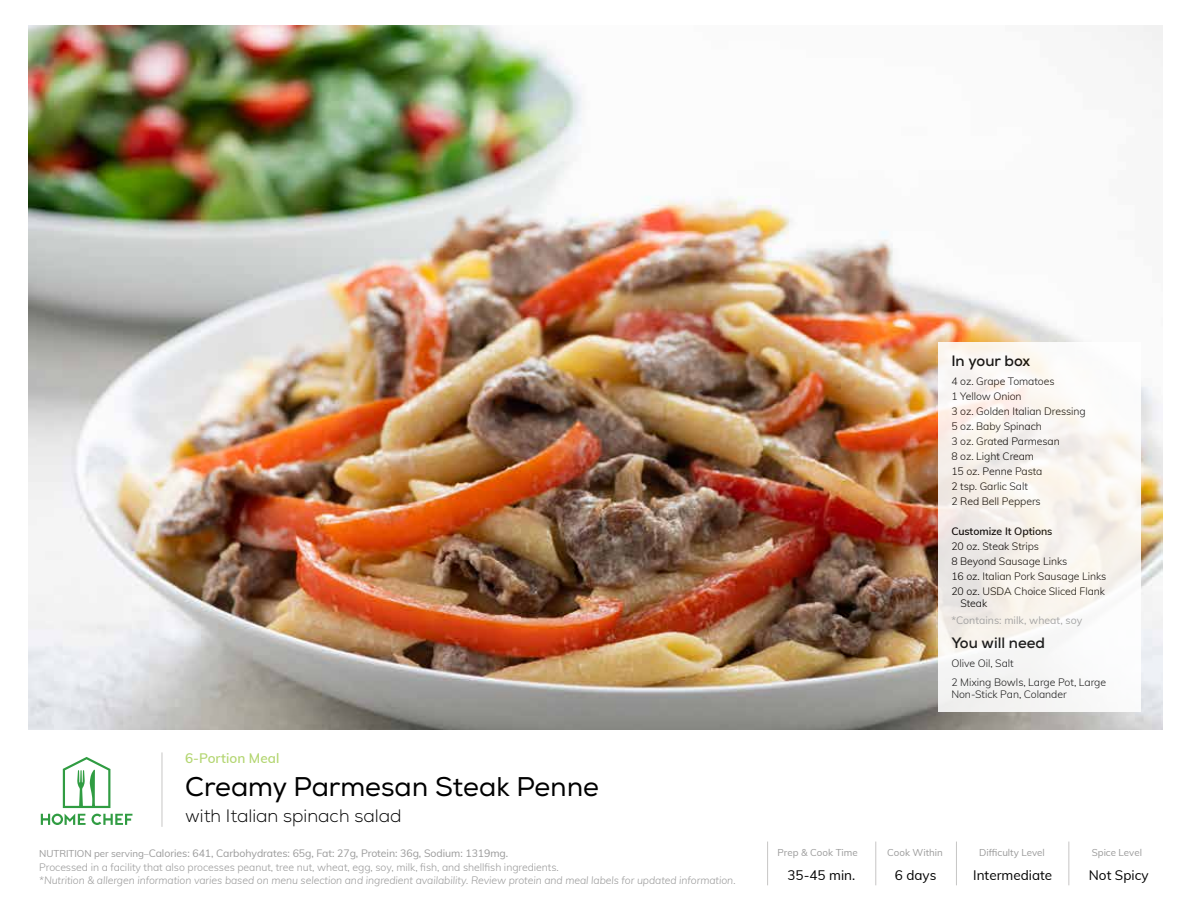
<style>
.page{position:relative;width:1188px;height:918px;background:#fff}
.page>*{position:absolute;margin:0;border:0;box-sizing:border-box;transform-origin:0 0}
.t1{font:27px "Nexa";color:#000}
.t2{font:300 18px "Nexa";color:#000}
.t3{font:700 15px "Nexa";color:#000}
.t4{font:13.5px "Muli";color:#000}
.t5{font:600 13.5px "Muli";color:#b4d672}
.t6{font:300 10.5px/15px "Muli";letter-spacing:-.005em;color:#000}
.t7{font:300 10.5px/13.5px "Muli";letter-spacing:-.005em;color:#9a9a9a}
.t8{font:italic 300 10.5px "Muli";letter-spacing:-.005em;color:#9a9a9a}
.t9{font:10.5px "Muli";color:#9a9a9a}
.t10{font:600 10.5px "Muli";letter-spacing:-.005em;color:#000}
.t11{font:9.75px "Muli";color:#9a9a9a}
.s1{font-weight:400;font-size:9.75px}
.s2{font-weight:400}
</style>
<div class="page">
<img style="left:29px;top:26px;width:1133px;height:704px">
<hr style="left:162px;top:752px;width:1px;height:75px;background:#c7c6c5">
<svg style="left:938px;top:342px;width:203px;height:369px;fill:#f9f5f1"></svg>
<svg style="left:41px;top:757px;width:91px;height:68px"></svg>
<hr style="left:875px;top:842px;width:1px;height:43px;background:#c7c6c5">
<hr style="left:956px;top:842px;width:1px;height:43px;background:#c7c6c5">
<hr style="left:1068px;top:842px;width:1px;height:43px;background:#c7c6c5">
<hr style="left:767px;top:842px;width:1px;height:43px;background:#c7c6c5">
<p class="t5" style="left:185px;top:749px;width:96px">6-Portion Meal</p>
<h1 class="t1" style="left:185px;top:771px;width:415px">Creamy Parmesan Steak Penne</h1>
<h2 class="t2" style="left:185px;top:805px;width:218px">with Italian spinach salad</h2>
<p class="t7" style="left:39px;top:846px;width:521px"><span class="s1">NUTRITION per serving–</span><span class="s2">Calories: 641, Carbohydrates: 65g, Fat: 27g, Protein: 36g, Sodium: 1319mg.<br></span>Processed in a facility that also processes peanut, tree nut, wheat, egg, soy, milk, fish, and shellfish ingredients.</p>
<p class="t8" style="left:39px;top:873px;width:698px">*Nutrition &amp; allergen information varies based on menu selection and ingredient availability. Review protein and meal labels for updated information.</p>
<h3 class="t3" style="left:951px;top:351px;width:80px">In your box</h3>
<p class="t6" style="left:951px;top:373px;width:136px">4 oz. Grape Tomatoes<br>1 Yellow Onion<br>3 oz. Golden Italian Dressing<br>5 oz. Baby Spinach<br>3 oz. Grated Parmesan<br>8 oz. Light Cream<br>15 oz. Penne Pasta<br>2 tsp. Garlic Salt<br>2 Red Bell Peppers</p>
<p class="t10" style="left:951px;top:523px;width:103px">Customize It Options</p>
<p class="t6" style="left:951px;top:538px;width:157px">20 oz. Steak Strips<br>8 Beyond Sausage Links<br>16 oz. Italian Pork Sausage Links<br>20 oz. USDA Choice Sliced Flank</p>
<p class="t6" style="left:960px;top:595px;width:28px">Steak</p>
<p class="t9" style="left:951px;top:613px;width:132px">*Contains: milk, wheat, soy</p>
<h3 class="t3" style="left:951px;top:633px;width:95px">You will need</h3>
<p class="t6" style="left:951px;top:653px;width:156px;line-height:18.8px">Olive Oil, Salt<br>2 Mixing Bowls, Large Pot, Large</p>
<p class="t6" style="left:951px;top:686px;width:117px">Non-Stick Pan, Colander</p>
<p class="t11" style="left:778px;top:845px;width:82px">Prep &amp; Cook Time</p>
<p class="t11" style="left:887px;top:845px;width:57px">Cook Within</p>
<p class="t11" style="left:979px;top:845px;width:67px">Difficulty Level</p>
<p class="t11" style="left:1092px;top:845px;width:52px">Spice Level</p>
<p class="t4" style="left:787px;top:865px;width:69px">35-45 min.</p>
<p class="t4" style="left:895px;top:865px;width:43px">6 days</p>
<p class="t4" style="left:973px;top:865px;width:81px">Intermediate</p>
<p class="t4" style="left:1089px;top:865px;width:61px">Not Spicy</p>
</div>
